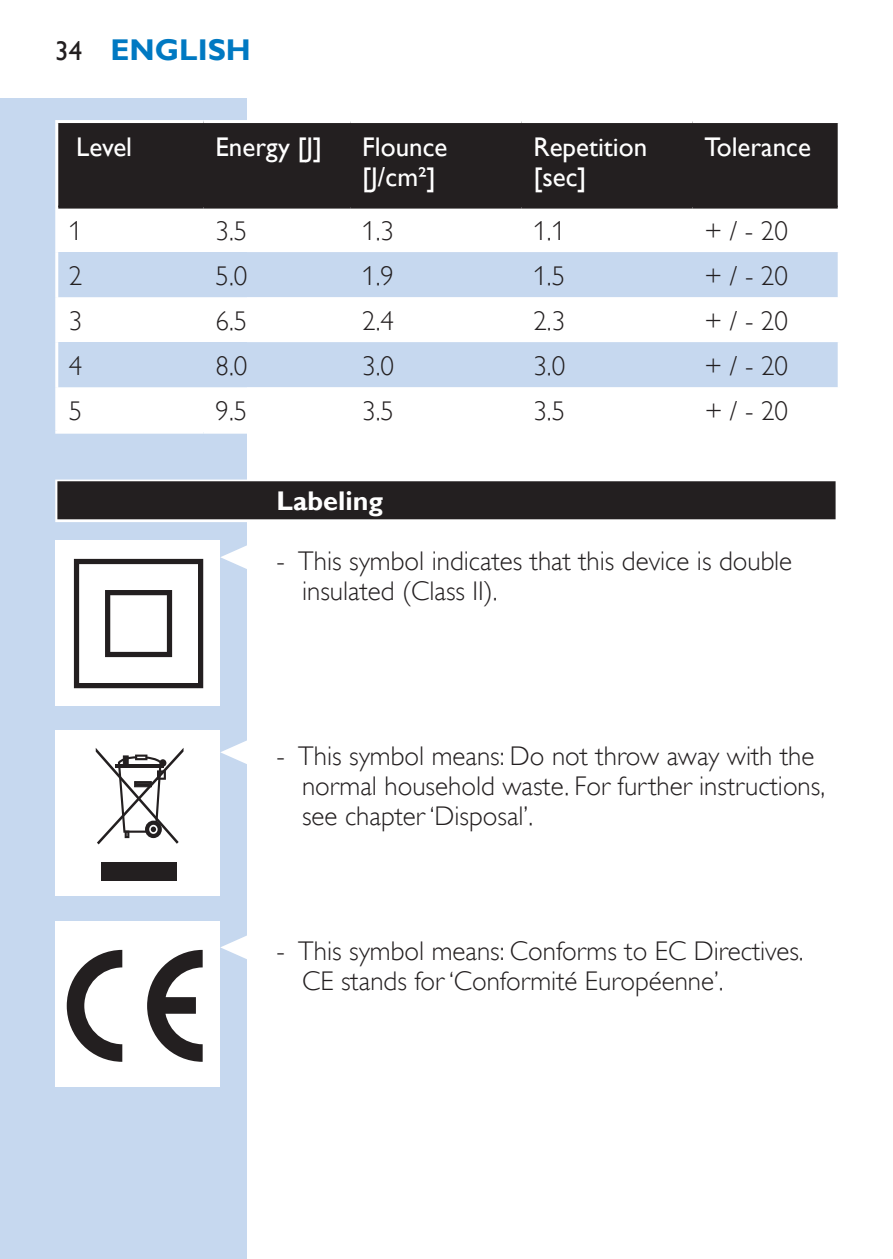
<style>
.page{position:relative;width:893px;height:1259px;background:#fff}
.page>*{position:absolute;margin:0;border:0;box-sizing:border-box;transform-origin:0 0}
.t1{font:700 30px "Gill Sans Alt One WGL";color:#0079c2}
.t2{font:27px/30px "Gill Sans Alt One WGL Light";color:#231f20}
.t3{font:27px/30px "Gill Sans Alt One WGL";color:#fff}
.t4{font:700 27px "Gill Sans Alt One WGL";color:#fff}
.s1{font-weight:400;font-size:27px;color:#231f20}
</style>
<div class="page">
<hr style="left:892px;top:98px;width:1px;height:1161px;background:#c6d8ef">
<div style="left:0;top:98px;width:247px;height:1161px;background:#c6d8ef"></div>
<div style="left:55px;top:479px;width:783px;height:43px;background:linear-gradient(to right,#bab9b9,#bab9b9)"></div>
<div style="left:57px;top:481px;width:779px;height:38px;background:#231f20"></div>
<div style="left:58px;top:123px;width:780px;height:83px;background:#231f20"></div>
<div style="left:58px;top:209px;width:189px;height:222px;background:#fff"></div>
<svg style="left:58px;top:252px;width:780px;height:135px;fill:#c6d8ef"></svg>
<hr style="left:55px;top:120px;width:148px;height:3px;background:#fff">
<hr style="left:55px;top:123px;width:3px;height:84px;background:#fff">
<hr style="left:203px;top:120px;width:147px;height:3px;background:#fff">
<hr style="left:55px;top:207px;width:3px;height:45px;background:#fff">
<hr style="left:55px;top:252px;width:3px;height:45px;background:#fff">
<hr style="left:55px;top:297px;width:3px;height:45px;background:#fff">
<hr style="left:55px;top:342px;width:3px;height:45px;background:#fff">
<hr style="left:55px;top:387px;width:3px;height:44px;background:#fff">
<hr style="left:55px;top:431px;width:148px;height:3px;background:#fff">
<hr style="left:203px;top:431px;width:147px;height:3px;background:#fff">
<hr style="left:58px;top:206px;width:145px;height:3px;background:#231f20">
<hr style="left:203px;top:206px;width:147px;height:3px;background:#231f20">
<hr style="left:350px;top:206px;width:171px;height:3px;background:#231f20">
<hr style="left:521px;top:206px;width:171px;height:3px;background:#231f20">
<hr style="left:692px;top:206px;width:146px;height:3px;background:#231f20">
<svg style="left:220px;top:545px;width:27px;height:24px"></svg>
<div style="left:55px;top:540px;width:165px;height:165px;background:#fff"></div>
<svg style="left:74px;top:559px;width:129px;height:129px"></svg>
<svg style="left:220px;top:740px;width:27px;height:24px"></svg>
<div style="left:55px;top:731px;width:165px;height:165px;background:#fff"></div>
<div style="left:101px;top:862px;width:76px;height:18px;background:#231f20"></div>
<svg style="left:96px;top:748px;width:88px;height:96px"></svg>
<svg style="left:220px;top:935px;width:27px;height:24px"></svg>
<div style="left:55px;top:921px;width:165px;height:165px;background:#fff"></div>
<svg style="left:67px;top:950px;width:55px;height:111px"></svg>
<svg style="left:147px;top:950px;width:56px;height:111px"></svg>
<p class="t1" style="left:55px;top:29px;width:197px"><span class="s1">34</span> ENGLISH</p>
<p class="t3" style="left:76px;top:132px;width:57px">Level</p>
<p class="t3" style="left:215px;top:132px;width:108px">Energy [J]</p>
<p class="t3" style="left:362px;top:132px;width:87px">Flounce [J/cm²]</p>
<p class="t3" style="left:533px;top:132px;width:115px">Repetition [sec]</p>
<p class="t3" style="left:704px;top:132px;width:108px">Tolerance</p>
<p class="t2" style="left:69px;top:216px;width:15px">1</p>
<p class="t2" style="left:215px;top:216px;width:33px">3.5</p>
<p class="t2" style="left:362px;top:216px;width:33px">1.3</p>
<p class="t2" style="left:533px;top:216px;width:33px">1.1</p>
<p class="t2" style="left:704px;top:216px;width:85px">+ / - 20</p>
<p class="t2" style="left:69px;top:261px;width:15px">2</p>
<p class="t2" style="left:216px;top:261px;width:33px">5.0</p>
<p class="t2" style="left:362px;top:261px;width:33px">1.9</p>
<p class="t2" style="left:533px;top:261px;width:33px">1.5</p>
<p class="t2" style="left:705px;top:261px;width:85px">+ / - 20</p>
<p class="t2" style="left:69px;top:306px;width:15px">3</p>
<p class="t2" style="left:216px;top:306px;width:33px">6.5</p>
<p class="t2" style="left:362px;top:306px;width:33px">2.4</p>
<p class="t2" style="left:533px;top:306px;width:33px">2.3</p>
<p class="t2" style="left:705px;top:306px;width:85px">+ / - 20</p>
<p class="t2" style="left:69px;top:351px;width:15px">4</p>
<p class="t2" style="left:216px;top:351px;width:33px">8.0</p>
<p class="t2" style="left:362px;top:351px;width:33px">3.0</p>
<p class="t2" style="left:533px;top:351px;width:33px">3.0</p>
<p class="t2" style="left:705px;top:351px;width:85px">+ / - 20</p>
<p class="t2" style="left:69px;top:396px;width:15px">5</p>
<p class="t2" style="left:216px;top:396px;width:33px">9.5</p>
<p class="t2" style="left:362px;top:396px;width:33px">3.5</p>
<p class="t2" style="left:533px;top:396px;width:33px">3.5</p>
<p class="t2" style="left:705px;top:396px;width:85px">+ / - 20</p>
<p class="t4" style="left:277px;top:482px;width:108px">Labeling</p>
<p class="t2" style="left:302px;top:546px;width:491px;text-indent:-26px">- This symbol indicates that this device is double insulated (Class II).</p>
<p class="t2" style="left:302px;top:741px;width:525px;text-indent:-26px">- This symbol means: Do not throw away with the normal household waste. For further instructions, see chapter ‘Disposal’.</p>
<p class="t2" style="left:302px;top:936px;width:503px;text-indent:-26px">- This symbol means: Conforms to EC Directives.<br>CE stands for ‘Conformité Européenne’.</p>
</div>
